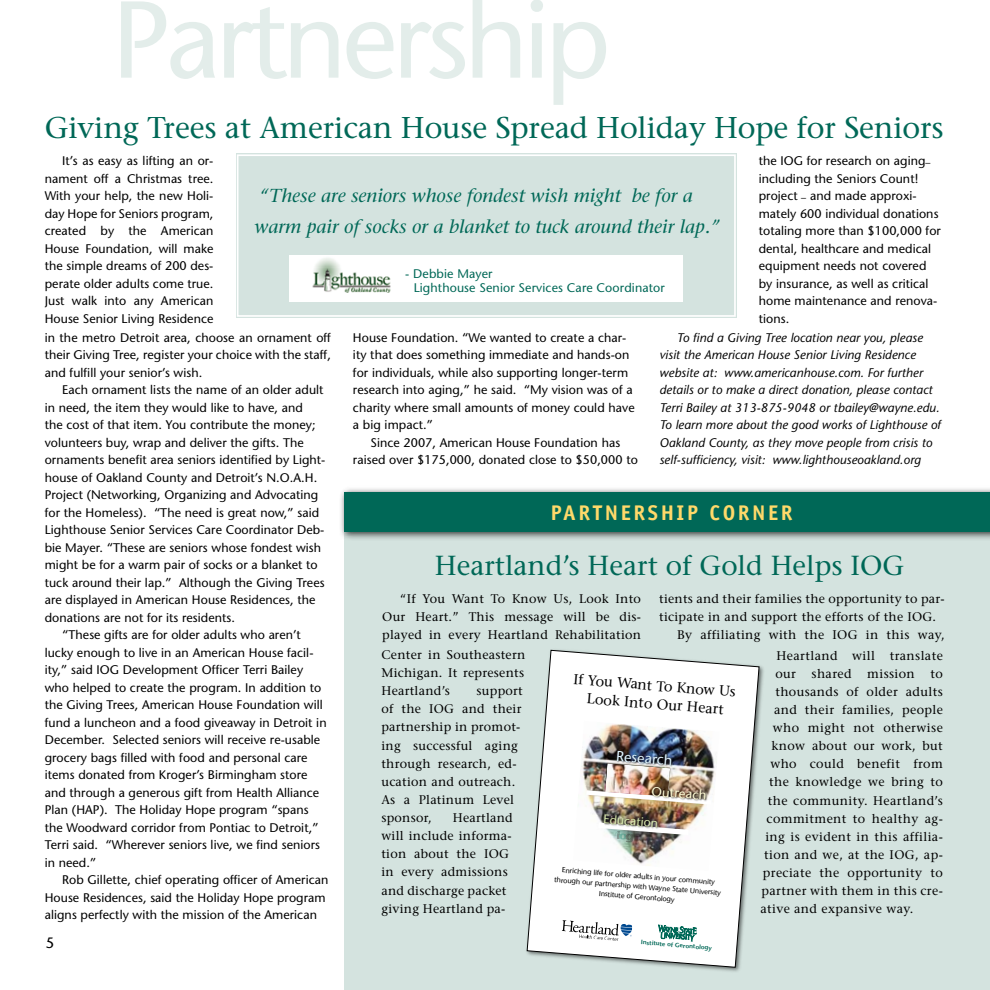
<style>
.page{position:relative;width:990px;height:990px;background:#fff}
.page>*{position:absolute;margin:0;border:0;box-sizing:border-box;transform-origin:0 0}
.t1{font:108.88px "Stone Sans";letter-spacing:-.04em;color:#e3edea}
.t2{font:30px "Stone Serif";letter-spacing:-.005em;color:#006857}
.t3{font:27.5px "Stone Serif";color:#006857}
.t4{font:700 21.25px "Officina Sans";letter-spacing:.12em;color:#ffd96a}
.t5{font:italic 18.75px/31.2px "Stone Serif";color:#006857}
.t6{font:15px "Stone Sans";color:#000}
.t7{font:14.62px "Stone Sans";color:#dff3fd}
.t8{font:14.38px/18.1px "Stone Serif";color:#000;text-align:center}
.t9{font:13.38px "Stone Sans";color:#fffbd5}
.t10{font:12.5px/17.5px "Stone Sans";letter-spacing:.005em;color:#000;text-align:justify}
.t11{font:12.5px/18.1px "Stone Serif";letter-spacing:.02em;color:#000;text-align:justify}
.t12{font:italic 12.5px/17.5px "Stone Sans";letter-spacing:.005em;color:#000}
.t13{font:12.5px/13.8px "Stone Sans";letter-spacing:.01em;color:#006857}
.t14{font:12.5px "Stone Sans";color:#d9e8ae}
.t15{font:7.38px/10.2px "Stone Sans";color:#000;text-align:center}
.t16{font:600 6.25px "Stone Sans";color:#006857}
</style>
<div class="page">
<div style="left:236px;top:153px;width:501px;height:165px;background:#d4e3df"></div>
<div style="left:237px;top:154px;width:499px;height:163px;border:2px solid #fff"></div>
<div style="left:289px;top:255px;width:394px;height:46px;background:#fff"></div>
<img style="left:312px;top:258px;width:79px;height:34px">
<div style="left:344px;top:492px;width:646px;height:498px;background:#d4e3df"></div>
<div style="left:339px;top:486px;width:651px;height:55px;background:#000;opacity:.75"></div>
<div style="left:344px;top:492px;width:646px;height:39px;background:#006857"></div>
<svg style="left:527px;top:650px;width:233px;height:318px"></svg>
<svg style="left:657px;top:925px;width:40px;height:17px"></svg>
<img style="left:573px;top:721px;width:147px;height:150px">
<svg style="left:616px;top:750px;width:59px;height:19px"></svg>
<img style="left:598px;top:813px;width:91px;height:30px">
<img style="left:605px;top:763px;width:65px;height:22px">
<img style="left:586px;top:785px;width:125px;height:20px">
<svg style="left:561px;top:920px;width:72px;height:21px;background:#cdd2d6"></svg>
<h1 class="t1" style="left:112px;top:-25px;width:500px">Partnership</h1>
<h2 class="t2" style="left:45px;top:109px;width:901px">Giving Trees at American House Spread Holiday Hope for Seniors</h2>
<p class="t10" style="left:45px;top:152px;width:170px;text-indent:18px">It’s as easy as lifting an or&shy;nament off a Christmas tree.<br>With your help, the new Holi&shy;day Hope for Seniors program, created by the American House Foundation, will make the simple dreams of 200 des&shy;perate older adults come true.<br>Just walk into any American House Senior Living Residence</p>
<p class="t10" style="left:45px;top:329px;width:288px">in the metro Detroit area, choose an ornament off their Giving Tree, register your choice with the staff, and fulfill your senior’s wish.</p>
<p class="t10" style="left:62px;top:381px;width:263px">Each ornament lists the name of an older adult</p>
<p class="t10" style="left:45px;top:399px;width:260px">in need, the item they would like to have, and</p>
<p class="t10" style="left:45px;top:416px;width:272px">the cost of that item. You contribute the money;</p>
<p class="t10" style="left:45px;top:434px;width:261px">volunteers buy, wrap and deliver the gifts. The</p>
<p class="t10" style="left:45px;top:451px;width:282px">ornaments benefit area seniors identified by Light-</p>
<p class="t10" style="left:45px;top:469px;width:274px">house of Oakland County and Detroit’s N.O.A.H.</p>
<p class="t10" style="left:45px;top:486px;width:275px">Project (Networking, Organizing and Advocating</p>
<p class="t10" style="left:45px;top:504px;width:276px">for the Homeless). “The need is great now,” said</p>
<p class="t10" style="left:45px;top:521px;width:281px">Lighthouse Senior Services Care Coordinator Deb-</p>
<p class="t10" style="left:45px;top:539px;width:278px">bie Mayer. “These are seniors whose fondest wish</p>
<p class="t10" style="left:45px;top:556px;width:275px">might be for a warm pair of socks or a blanket to</p>
<p class="t10" style="left:45px;top:574px;width:281px">tuck around their lap.” Although the Giving Trees</p>
<p class="t10" style="left:45px;top:591px;width:272px">are displayed in American House Residences, the</p>
<p class="t10" style="left:45px;top:609px;width:192px">donations are not for its residents.</p>
<p class="t10" style="left:62px;top:626px;width:240px">“These gifts are for older adults who aren’t</p>
<p class="t10" style="left:45px;top:644px;width:270px">lucky enough to live in an American House facil-</p>
<p class="t10" style="left:45px;top:661px;width:260px">ity,” said IOG Development Officer Terri Bailey</p>
<p class="t10" style="left:45px;top:679px;width:278px">who helped to create the program. In addition to</p>
<p class="t10" style="left:45px;top:696px;width:280px">the Giving Trees, American House Foundation will</p>
<p class="t10" style="left:45px;top:714px;width:283px">fund a luncheon and a food giveaway in Detroit in</p>
<p class="t10" style="left:45px;top:731px;width:277px">December. Selected seniors will receive re-usable</p>
<p class="t10" style="left:45px;top:749px;width:264px">grocery bags filled with food and personal care</p>
<p class="t10" style="left:45px;top:766px;width:264px">items donated from Kroger’s Birmingham store</p>
<p class="t10" style="left:45px;top:784px;width:276px">and through a generous gift from Health Alliance</p>
<p class="t10" style="left:45px;top:801px;width:265px">Plan (HAP). The Holiday Hope program “spans</p>
<p class="t10" style="left:45px;top:819px;width:275px">the Woodward corridor from Pontiac to Detroit,”</p>
<p class="t10" style="left:45px;top:836px;width:277px">Terri said. “Wherever seniors live, we find seniors</p>
<p class="t10" style="left:45px;top:854px;width:53px">in need.”</p>
<p class="t10" style="left:62px;top:871px;width:268px">Rob Gillette, chief operating officer of American</p>
<p class="t10" style="left:45px;top:889px;width:282px">House Residences, said the Holiday Hope program</p>
<p class="t10" style="left:45px;top:906px;width:274px">aligns perfectly with the mission of the American</p>
<p class="t10" style="left:759px;top:152px;width:184px;text-align:left">the IOG for research on aging_ including the Seniors Count! project _ and made approxi&shy;mately 600 individual donations totaling more than $100,000 for dental, healthcare and medical equipment needs not covered by insurance, as well as critical home maintenance and renova&shy;tions.</p>
<p class="t12" style="left:659px;top:329px;width:283px;text-indent:18px">To find a Giving Tree location near you, please visit the American House Senior Living Residence website at: www.americanhouse.com. For further details or to make a direct donation, please contact Terri Bailey at 313-875-9048 or tbailey@wayne.edu.<br>To learn more about the good works of Lighthouse of Oakland County, as they move people from crisis to self-sufficiency, visit: www.lighthouseoakland.org</p>
<h3 class="t5" style="left:255px;top:180px;width:467px">“These are seniors whose fondest wish might be for a warm pair of socks or a blanket to tuck around their lap.”</h3>
<p class="t13" style="left:414px;top:267px;width:253px;text-indent:-8px">- Debbie Mayer<br>Lighthouse Senior Services Care Coordinator</p>
<p class="t10" style="left:353px;top:329px;width:283px;text-align:left">House Foundation. “We wanted to create a char&shy;ity that does something immediate and hands-on for individuals, while also supporting longer-term research into aging,” he said. “My vision was of a charity where small amounts of money could have a big impact.”</p>
<p class="t10" style="left:353px;top:434px;width:286px;text-align:center">Since 2007, American House Foundation has raised over $175,000, donated close to $50,000 to</p>
<h3 class="t4" style="left:551px;top:500px;width:243px">PARTNERSHIP CORNER</h3>
<h3 class="t3" style="left:435px;top:549px;width:471px">Heartland’s Heart of Gold Helps IOG</h3>
<p class="t11" style="left:382px;top:589px;width:260px;text-indent:18px">“If You Want To Know Us, Look Into Our Heart.” This message will be dis&shy;played in every Heartland Rehabilitation</p>
<p class="t11" style="left:381px;top:646px;width:145px">Center in Southeastern Michigan. It represents Heartland’s</p>
<p class="t11" style="left:659px;top:589px;width:287px">tients and their families the opportunity to par-</p>
<p class="t11" style="left:659px;top:607px;width:279px">ticipate in and support the efforts of the IOG.</p>
<p class="t11" style="left:677px;top:626px;width:269px">By affiliating with the IOG in this way,</p>
<p class="t11" style="left:777px;top:646px;width:168px">Heartland will translate</p>
<p class="t11" style="left:775px;top:664px;width:169px">our shared mission to</p>
<p class="t11" style="left:775px;top:682px;width:169px">thousands of older adults</p>
<p class="t11" style="left:774px;top:701px;width:170px">and their families, people</p>
<p class="t11" style="left:773px;top:719px;width:171px">who might not otherwise</p>
<p class="t11" style="left:772px;top:737px;width:173px">know about our work, but</p>
<p class="t11" style="left:770px;top:755px;width:174px">who could benefit from</p>
<p class="t11" style="left:769px;top:773px;width:175px">the knowledge we bring to</p>
<p class="t11" style="left:768px;top:791px;width:176px">the community. Heartland’s</p>
<p class="t11" style="left:767px;top:809px;width:178px">commitment to healthy ag-</p>
<p class="t11" style="left:765px;top:827px;width:179px">ing is evident in this affilia-</p>
<p class="t11" style="left:764px;top:846px;width:180px">tion and we, at the IOG, ap-</p>
<p class="t11" style="left:763px;top:864px;width:181px">preciate the opportunity to</p>
<p class="t11" style="left:762px;top:882px;width:183px">partner with them in this cre-</p>
<p class="t11" style="left:760px;top:900px;width:155px">ative and expansive way.</p>
<p class="t8" style="left:575px;top:669px;width:164px;rotate:5deg">If You Want To Know Us<br>Look Into Our Heart</p>
<p class="t11" style="left:381px;top:682px;width:143px;text-align:left;text-indent:95px">support of the IOG and their partnership in promot&shy;ing successful aging through research, ed&shy;ucation and outreach.<br>As a Platinum Level sponsor,</p>
<p class="t7" style="left:617px;top:747px;width:58px;rotate:5deg">Research</p>
<p class="t9" style="left:652px;top:783px;width:57px;rotate:5deg">Outreach</p>
<p class="t11" style="left:381px;top:809px;width:133px;text-align:left;text-indent:71px">Heartland will include informa&shy;tion about the IOG in every admissions and discharge packet giving Heartland pa-</p>
<p class="t14" style="left:604px;top:811px;width:56px;rotate:5deg">Education</p>
<p class="t15" style="left:556px;top:864px;width:169px;rotate:5deg">Enriching life for older adults in your community through our partnership with Wayne State University<br>Institute of Gerontology</p>
<p class="t6" style="left:46px;top:933px;width:10px">5</p>
<p class="t16" style="left:641px;top:938px;width:73px;rotate:5deg">Institute of Gerontology</p>
</div>
